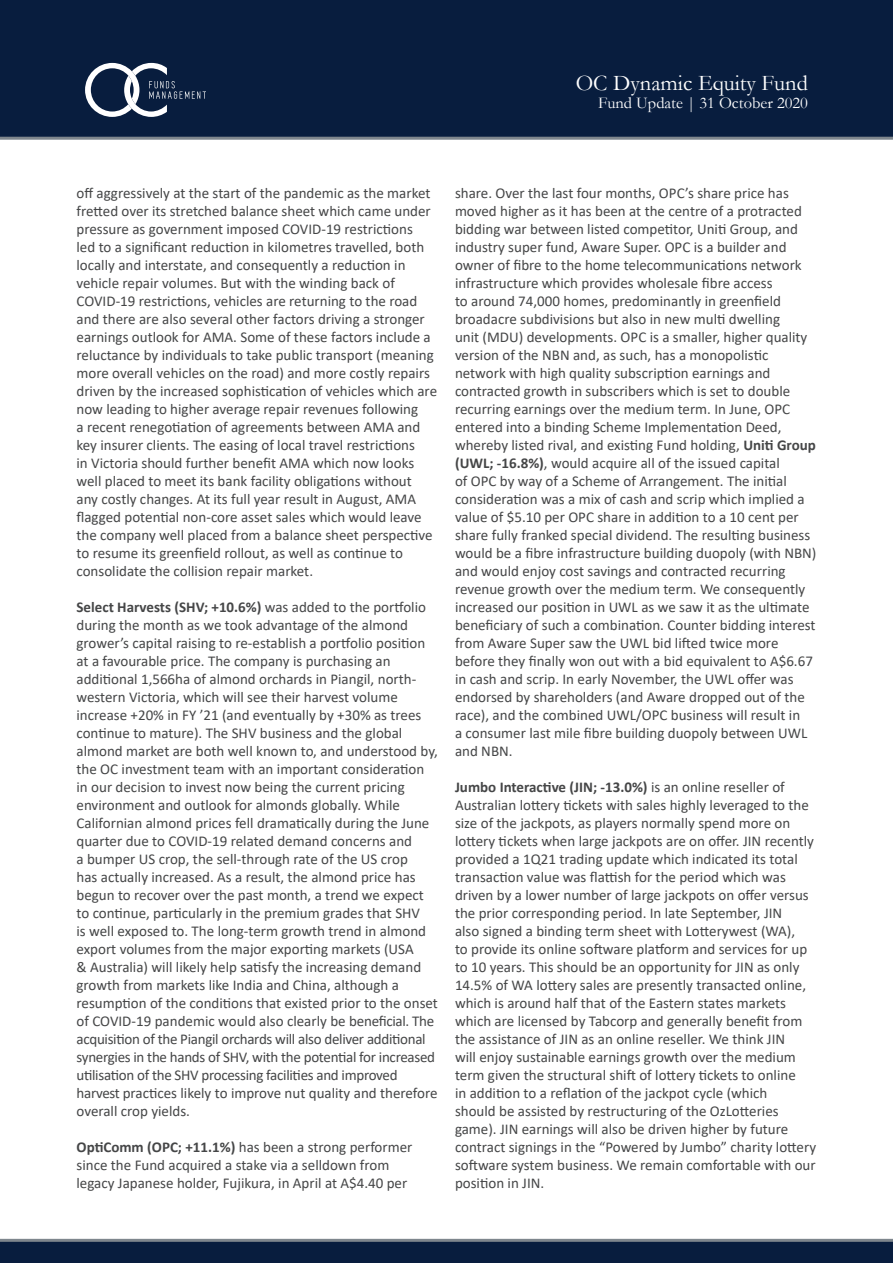
<style>
.page{position:relative;width:893px;height:1263px;background:#fff}
.page>*{position:absolute;margin:0;border:0;box-sizing:border-box;transform-origin:0 0}
.t1{font:22.5px "Garamond";color:#fff}
.t2{font:16.5px "Garamond";color:#fff}
.t3{font:15px/18px "Calibri";color:#454647}
.s1{font-weight:700}
</style>
<div class="page">
<div style="left:0;top:0;width:893px;height:138px;background:#081d3e"></div>
<hr style="left:0;top:137px;width:893px;height:3px;background:#7e868d">
<svg style="left:85px;top:63px;width:121px;height:54px"></svg>
<div style="left:0;top:1240px;width:893px;height:23px;background:#081d3e"></div>
<hr style="left:0;top:1239px;width:893px;height:3px;background:#7e868d">
<h1 class="t1" style="left:576px;top:68px;width:234px">OC Dynamic Equity Fund</h1>
<p class="t2" style="left:598px;top:92px;width:211px">Fund Update | 31 October 2020</p>
<p class="t3" style="left:77px;top:184px;width:362px">off aggressively at the start of the pandemic as the market fretted over its stretched balance sheet which came under pressure as government imposed COVID-19 restrictions<br>led to a significant reduction in kilometres travelled, both locally and interstate, and consequently a reduction in vehicle repair volumes. But with the winding back of COVID-19 restrictions, vehicles are returning to the road and there are also several other factors driving a stronger earnings outlook for AMA. Some of these factors include a reluctance by individuals to take public transport (meaning more overall vehicles on the road) and more costly repairs driven by the increased sophistication of vehicles which are now leading to higher average repair revenues following<br>a recent renegotiation of agreements between AMA and key insurer clients. The easing of local travel restrictions<br>in Victoria should further benefit AMA which now looks well placed to meet its bank facility obligations without any costly changes. At its full year result in August, AMA flagged potential non-core asset sales which would leave the company well placed from a balance sheet perspective to resume its greenfield rollout, as well as continue to consolidate the collision repair market.</p>
<p class="t3" style="left:77px;top:598px;width:363px"><span class="s1">Select Harvests (SHV; +10.6%)</span> was added to the portfolio during the month as we took advantage of the almond grower’s capital raising to re-establish a portfolio position at a favourable price. The company is purchasing an additional 1,566ha of almond orchards in Piangil, north&shy;western Victoria, which will see their harvest volume increase +20% in FY ’21 (and eventually by +30% as trees continue to mature). The SHV business and the global almond market are both well known to, and understood by, the OC investment team with an important consideration in our decision to invest now being the current pricing environment and outlook for almonds globally. While Californian almond prices fell dramatically during the June quarter due to COVID-19 related demand concerns and<br>a bumper US crop, the sell-through rate of the US crop<br>has actually increased. As a result, the almond price has begun to recover over the past month, a trend we expect to continue, particularly in the premium grades that SHV<br>is well exposed to. The long-term growth trend in almond export volumes from the major exporting markets (USA<br>&amp; Australia) will likely help satisfy the increasing demand growth from markets like India and China, although a resumption of the conditions that existed prior to the onset of COVID-19 pandemic would also clearly be beneficial. The acquisition of the Piangil orchards will also deliver additional synergies in the hands of SHV, with the potential for increased utilisation of the SHV processing facilities and improved harvest practices likely to improve nut quality and therefore overall crop yields.</p>
<p class="t3" style="left:77px;top:1138px;width:337px"><span class="s1">OptiComm (OPC; +11.1%)</span> has been a strong performer since the Fund acquired a stake via a selldown from legacy Japanese holder, Fujikura, in April at A$4.40 per</p>
<p class="t3" style="left:455px;top:184px;width:363px">share. Over the last four months, OPC’s share price has moved higher as it has been at the centre of a protracted bidding war between listed competitor, Uniti Group, and industry super fund, Aware Super. OPC is a builder and owner of fibre to the home telecommunications network infrastructure which provides wholesale fibre access<br>to around 74,000 homes, predominantly in greenfield broadacre subdivisions but also in new multi dwelling<br>unit (MDU) developments. OPC is a smaller, higher quality version of the NBN and, as such, has a monopolistic network with high quality subscription earnings and contracted growth in subscribers which is set to double recurring earnings over the medium term. In June, OPC entered into a binding Scheme Implementation Deed, whereby listed rival, and existing Fund holding, <span class="s1">Uniti Group (UWL; -16.8%)</span>, would acquire all of the issued capital<br>of OPC by way of a Scheme of Arrangement. The initial consideration was a mix of cash and scrip which implied a value of $5.10 per OPC share in addition to a 10 cent per share fully franked special dividend. The resulting business would be a fibre infrastructure building duopoly (with NBN) and would enjoy cost savings and contracted recurring revenue growth over the medium term. We consequently increased our position in UWL as we saw it as the ultimate beneficiary of such a combination. Counter bidding interest from Aware Super saw the UWL bid lifted twice more before they finally won out with a bid equivalent to A$6.67 in cash and scrip. In early November, the UWL offer was endorsed by shareholders (and Aware dropped out of the race), and the combined UWL/OPC business will result in<br>a consumer last mile fibre building duopoly between UWL and NBN.</p>
<p class="t3" style="left:455px;top:778px;width:363px"><span class="s1">Jumbo Interactive (JIN; -13.0%)</span> is an online reseller of Australian lottery tickets with sales highly leveraged to the size of the jackpots, as players normally spend more on lottery tickets when large jackpots are on offer. JIN recently provided a 1Q21 trading update which indicated its total transaction value was flattish for the period which was driven by a lower number of large jackpots on offer versus the prior corresponding period. In late September, JIN<br>also signed a binding term sheet with Lotterywest (WA),<br>to provide its online software platform and services for up to 10 years. This should be an opportunity for JIN as only 14.5% of WA lottery sales are presently transacted online, which is around half that of the Eastern states markets which are licensed by Tabcorp and generally benefit from the assistance of JIN as an online reseller. We think JIN<br>will enjoy sustainable earnings growth over the medium term given the structural shift of lottery tickets to online<br>in addition to a reflation of the jackpot cycle (which<br>should be assisted by restructuring of the OzLotteries game). JIN earnings will also be driven higher by future contract signings in the “Powered by Jumbo” charity lottery software system business. We remain comfortable with our position in JIN.</p>
</div>
